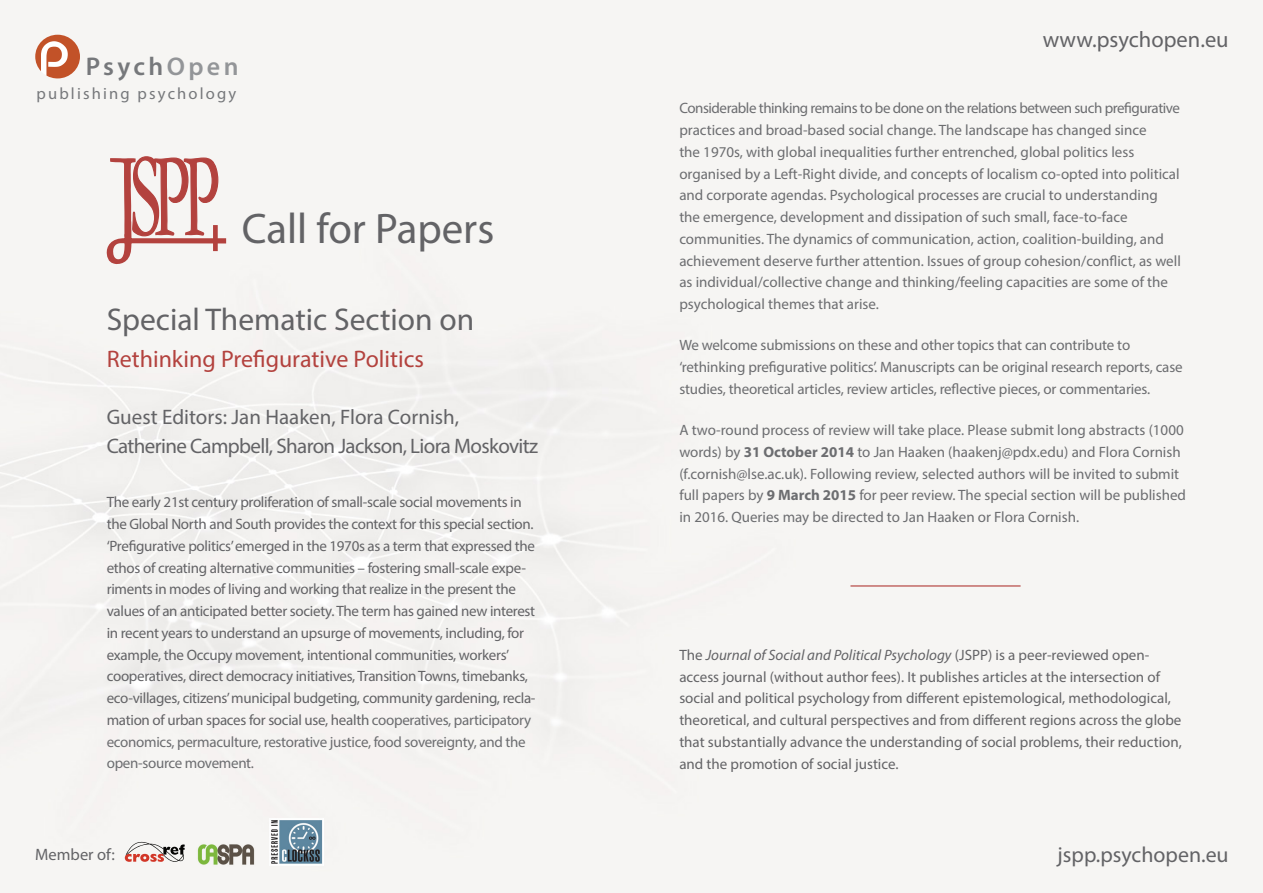
<style>
.page{position:relative;width:1263px;height:893px;background:#fff}
.page>*{position:absolute;margin:0;border:0;box-sizing:border-box;transform-origin:0 0}
.t1{font:42.9px "Myriad Pro";color:#636366}
.t2{font:31.5px "Myriad Pro";color:#636366}
.t3{font:600 25.65px "Myriad Pro";letter-spacing:.13em;color:#76787b}
.t4{font:24px "Myriad Pro";color:#b3423e}
.t5{font:22.5px "Myriad Pro";color:#636366}
.t6{font:21.9px "Myriad Pro";color:#636366}
.t7{font:21px/28.5px "Myriad Pro";letter-spacing:-.03em;color:#636366}
.t8{font:16.5px "Myriad Pro";color:#636366}
.t9{font:16.35px "Myriad Pro";letter-spacing:.13em;color:#76787b}
.t10{font:15px/21.8px "Myriad Pro";color:#6c6d70}
.t11{font:15px/21.8px "Myriad Pro";letter-spacing:-.02em;color:#636366}
.t12{font:15px/21.8px "Myriad Pro";color:#636366}
.s1{color:#939598}
.s2{color:#6c6d70}
.s3{font-weight:700}
.s4{font-style:italic}
</style>
<div class="page">
<svg style="left:35px;top:35px;width:45px;height:43px"></svg>
<svg style="left:125px;top:842px;width:60px;height:20px"></svg>
<img style="left:196px;top:843px;width:59px;height:23px">
<img style="left:269px;top:819px;width:54px;height:46px">
<svg style="left:106px;top:156px;width:122px;height:111px"></svg>
<div style="left:213px;top:225px;width:5px;height:26px;background:#b3423e"></div>
<hr style="left:850px;top:585px;width:170px;height:2px;background:#b3423e">
<p class="t3" style="left:86px;top:50px;width:154px">Psych<span class="s1">Open</span></p>
<p class="t9" style="left:37px;top:83px;width:201px">publishing psychology</p>
<p class="t1" style="left:242px;top:202px;width:254px">Call for Papers</p>
<p class="t2" style="left:107px;top:300px;width:369px">Special Thematic Section on</p>
<p class="t4" style="left:107px;top:345px;width:319px">Rethinking Prefigurative Politics</p>
<p class="t7" style="left:107px;top:403px;width:433px">Guest Editors: Jan Haaken, Flora Cornish,<br>Catherine Campbell, Sharon Jackson, Liora Moskovitz</p>
<p class="t11" style="left:107px;top:491px;width:430px">The early 21st century proliferation of small-scale social movements in the Global North and South provides the context for this special section. ‘Prefigurative politics’ emerged in the 1970s as a term that expressed the ethos of creating alternative communities – fostering small-scale expe&shy;riments in modes of living and working that realize in the present the values of an anticipated better society. The term has gained new interest in recent years to understand an upsurge of movements, including, for example, the Occupy movement, intentional communities, workers’ cooperatives, direct democracy initiatives, Transition Towns, timebanks, eco-villages, citizens’ municipal budgeting, community gardening, recla&shy;mation of urban spaces for social use, health <span class="s2">cooperatives, participatory economics, permaculture, restorative justice, food sovereignty, and the open-source movement.</span></p>
<p class="t8" style="left:35px;top:844px;width:81px">Member of:</p>
<p class="t5" style="left:1043px;top:26px;width:187px">www.psychopen.eu</p>
<p class="t10" style="left:679px;top:97px;width:503px">Considerable thinking remains to be done on the relations between such prefigurative practices and broad-based social change. The landscape has changed since<br>the 1970s, with global inequalities further entrenched, global politics less organised by a Left-Right divide, and concepts of localism co-opted into political and corporate agendas. Psychological processes are crucial to understanding the emergence, development and dissipation of such small, face-to-face communities. The dynamics of communication, action, coalition-building, and achievement deserve further attention. Issues of group cohesion/conflict, as well as individual/collective change and thinking/feeling capacities are some of the psychological themes that arise.</p>
<p class="t10" style="left:679px;top:334px;width:505px">We welcome submissions on these and other topics that can contribute to ‘rethinking prefigurative politics’. Manuscripts can be original research reports, case studies, theoretical articles, review articles, reflective pieces, or commentaries.</p>
<p class="t10" style="left:679px;top:419px;width:508px">A two-round process of review will take place. Please submit long abstracts (1000 words) by <span class="s3">31 October 2014</span> to Jan Haaken (haakenj@pdx.edu) and Flora Cornish (f.cornish@lse.ac.uk). Following review, selected authors will be invited to submit full papers by <span class="s3">9 March 2015</span> for peer review. The special section will be published in 2016. Queries may be directed to Jan Haaken or Flora Cornish.</p>
<p class="t12" style="left:679px;top:644px;width:504px">The <span class="s4">Journal of Social and Political Psychology</span> (JSPP) is a peer-reviewed open&shy;access journal (without author fees). It publishes articles at the intersection of social and political psychology from different epistemological, methodological, theoretical, and cultural perspectives and from different regions across the globe that substantially advance the understanding of social problems, their reduction, and the promotion of social justice.</p>
<p class="t6" style="left:1057px;top:841px;width:173px">jspp.psychopen.eu</p>
</div>
